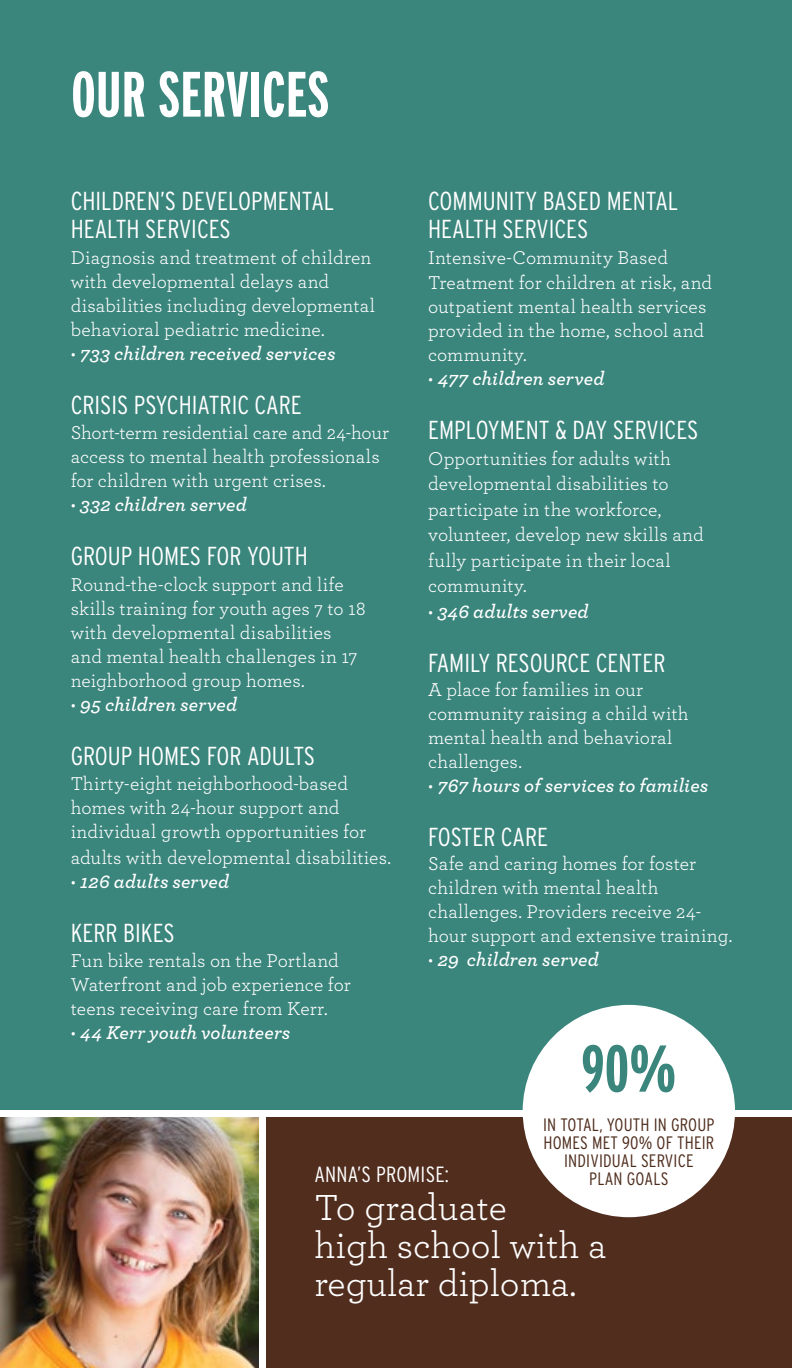
<style>
.page{position:relative;width:792px;height:1368px;background:#fff}
.page>*{position:absolute;margin:0;border:0;box-sizing:border-box;transform-origin:0 0}
.t1{font:700 extra-condensed 66px "Interstate";color:#3a857c}
.t2{font:700 extra-condensed 64px "Interstate";color:#fff}
.t3{font:38px/38px "Archer";color:#fff}
.t4{font:300 condensed 26px/28px "Interstate";color:#fff}
.t5{font:300 condensed 22px "Interstate";letter-spacing:.01em;color:#fff}
.t6{font:19.6px/24px "Archer";letter-spacing:.005em;color:#fff}
.t7{font:italic 600 19.6px "Archer";letter-spacing:.005em;color:#fff}
.t8{font:300 condensed 18px/18px "Interstate";letter-spacing:.01em;color:#4e2c1c;text-align:center}
.s1{font-weight:400;font-style:normal}
</style>
<div class="page">
<div style="left:0;top:0;width:792px;height:1110px;background:#3a857c"></div>
<div style="left:267px;top:1118px;width:525px;height:250px;background:#512d1e"></div>
<img style="left:0;top:1118px;width:258px;height:250px">
<div style="left:524px;top:1006px;width:210px;height:210px;background:#fff;border-radius:50%"></div>
<h2 class="t2" style="left:71px;top:59px;width:260px">OUR SERVICES</h2>
<h3 class="t4" style="left:71px;top:187px;width:265px">CHILDREN’S DEVELOPMENTAL<br>HEALTH SERVICES</h3>
<p class="t6" style="left:71px;top:244px;width:306px">Diagnosis and treatment of children with developmental delays and disabilities including developmental behavioral pediatric medicine.</p>
<p class="t7" style="left:71px;top:338px;width:266px"><span class="s1">•</span> 733 children received services</p>
<h3 class="t4" style="left:71px;top:390px;width:233px">CRISIS PSYCHIATRIC CARE</h3>
<p class="t6" style="left:71px;top:420px;width:320px">Short-term residential care and 24-hour access to mental health professionals for children with urgent crises.</p>
<p class="t7" style="left:71px;top:490px;width:178px"><span class="s1">•</span> 332 children served</p>
<h3 class="t4" style="left:71px;top:542px;width:239px">GROUP HOMES FOR YOUTH</h3>
<p class="t6" style="left:71px;top:571px;width:296px">Round-the-clock support and life skills training for youth ages 7 to 18 with developmental disabilities and mental health challenges in 17 neighborhood group homes.</p>
<p class="t7" style="left:71px;top:689px;width:168px"><span class="s1">•</span> 95 children served</p>
<h3 class="t4" style="left:71px;top:741px;width:246px">GROUP HOMES FOR ADULTS</h3>
<p class="t6" style="left:71px;top:770px;width:322px;line-height:24.6px">Thirty-eight neighborhood-based homes with 24-hour support and individual growth opportunities for adults with developmental disabilities.</p>
<p class="t7" style="left:71px;top:866px;width:160px"><span class="s1">•</span> 126 adults served</p>
<h3 class="t4" style="left:71px;top:918px;width:106px">KERR BIKES</h3>
<p class="t6" style="left:71px;top:948px;width:281px">Fun bike rentals on the Portland<br>Waterfront and job experience for teens receiving care from Kerr.</p>
<p class="t7" style="left:71px;top:1018px;width:221px"><span class="s1">•</span> 44 Kerr youth volunteers</p>
<h3 class="t4" style="left:428px;top:187px;width:252px">COMMUNITY BASED MENTAL<br>HEALTH SERVICES</h3>
<p class="t6" style="left:428px;top:244px;width:286px">Intensive-Community Based<br>Treatment for children at risk, and outpatient mental health services provided in the home, school and community.</p>
<p class="t7" style="left:428px;top:364px;width:178px"><span class="s1">•</span> 477 children served</p>
<h3 class="t4" style="left:428px;top:416px;width:272px">EMPLOYMENT &amp; DAY SERVICES</h3>
<p class="t6" style="left:428px;top:444px;width:277px;line-height:25.6px">Opportunities for adults with developmental disabilities to participate in the workforce, volunteer, develop new skills and fully participate in their local community.</p>
<p class="t7" style="left:428px;top:597px;width:162px"><span class="s1">•</span> 346 adults served</p>
<h3 class="t4" style="left:428px;top:649px;width:239px">FAMILY RESOURCE CENTER</h3>
<p class="t6" style="left:428px;top:677px;width:262px">A place for families in our community raising a child with mental health and behavioral challenges.</p>
<p class="t7" style="left:428px;top:771px;width:282px"><span class="s1">•</span> 767 hours of services to families</p>
<h3 class="t4" style="left:428px;top:823px;width:121px">FOSTER CARE</h3>
<p class="t6" style="left:428px;top:851px;width:306px">Safe and caring homes for foster children with mental health challenges. Providers receive 24- hour support and extensive training.</p>
<p class="t7" style="left:428px;top:945px;width:172px"><span class="s1">•</span> 29 children served</p>
<h1 class="t1" style="left:581px;top:1032px;width:97px">90%</h1>
<p class="t8" style="left:543px;top:1116px;width:173px">IN TOTAL, YOUTH IN GROUP<br>HOMES MET 90% OF THEIR<br>INDIVIDUAL SERVICE<br>PLAN GOALS</p>
<p class="t5" style="left:314px;top:1162px;width:136px">ANNA’S PROMISE:</p>
<h3 class="t3" style="left:314px;top:1187px;width:294px">To graduate<br>high school with a regular diploma.</h3>
</div>
